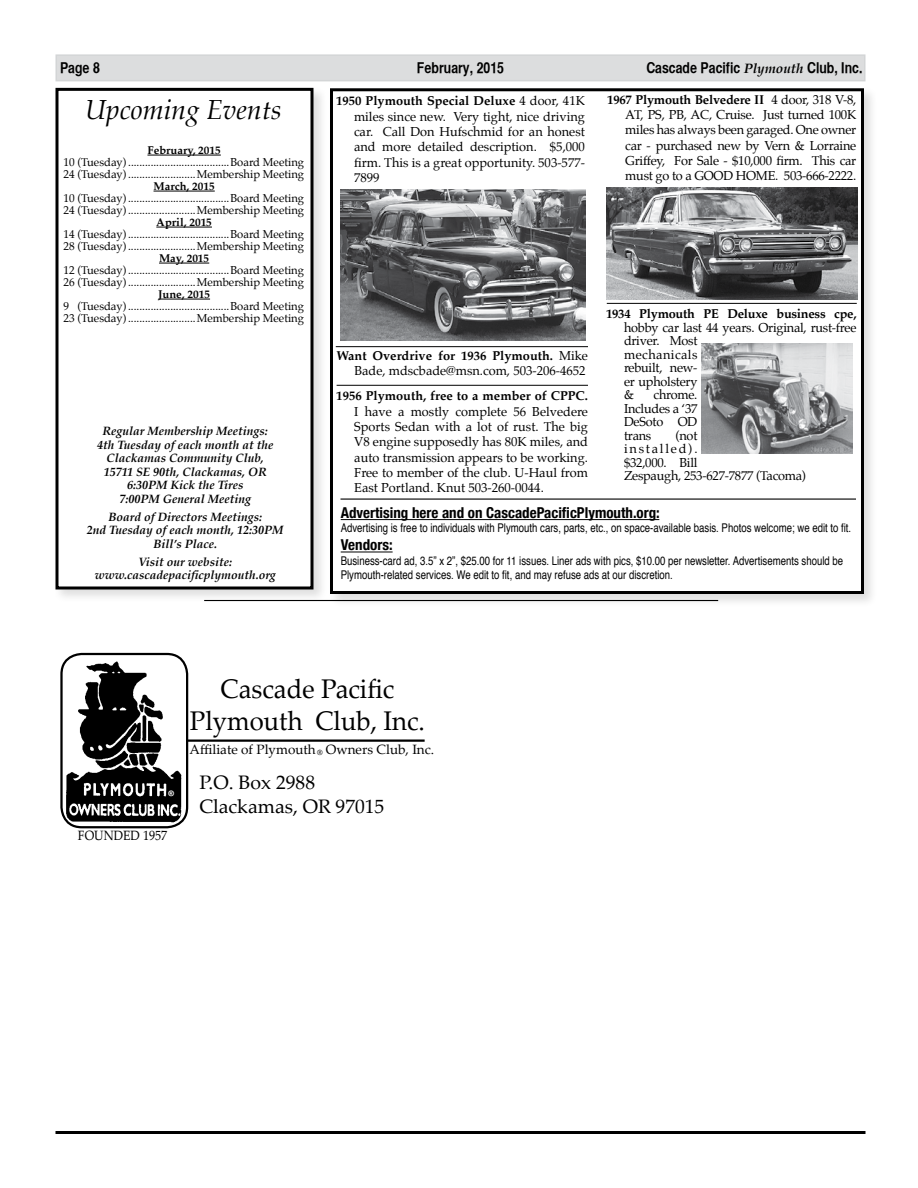
<style>
.page{position:relative;width:918px;height:1188px;background:#fff}
.page>*{position:absolute;margin:0;border:0;box-sizing:border-box;transform-origin:0 0}
.t1{font:27px/32.4px "Palatino Linotype";color:#000;text-align:center;scale:.95 1}
.t2{font:italic 27px "Palatino";color:#000}
.t3{font:19.5px/23.4px "Palatino Linotype";color:#000}
.t4{font:700 condensed 15px "Helvetica Neue";color:#000}
.t5{font:15px "Helvetica CY Bold";color:#000}
.t6{font:13.5px "Palatino Linotype";color:#000}
.t7{font:13.5px "Palatino Linotype";color:#000;scale:.9 1}
.t8{font:12.75px/15.3px "Palatino";letter-spacing:-.02em;color:#000;text-align:justify}
.t9{font:12.75px/15.3px "Palatino";color:#000;text-align:right}
.t10{font:700 12.75px "Palatino";color:#000}
.t11{font:700 12.75px "Palatino";letter-spacing:-.02em;color:#000}
.t12{font:12px/14.4px "Helvetica";color:#000;scale:.8 1}
.t13{font:italic 700 12px/13.5px "Palatino";color:#000;text-align:center}
.t14{font:11.25px/12px "Palatino";color:#000}
.t15{font:700 11.25px "Palatino";color:#000}
.t16{font:700 7.5px "Palatino Linotype";color:#000}
.t17{font:700 7.5px "Helvetica";color:#fff}
.s1{font-family:"Palatino";font-weight:700;font-style:italic;font-size:13.5px}
.s2{font-weight:700}
</style>
<div class="page">
<div style="left:328px;top:86px;width:550px;height:522px;background:#000;opacity:.13"></div>
<div style="left:332px;top:90px;width:530px;height:502px;background:#fff"></div>
<div style="left:330px;top:88px;width:534px;height:506px;border:3px solid #000"></div>
<div style="left:53px;top:86px;width:274px;height:518px;background:#000;opacity:.13"></div>
<div style="left:57px;top:89px;width:255px;height:499px;background:#fff"></div>
<div style="left:56px;top:88px;width:258px;height:502px;border:3px solid #000"></div>
<div style="left:56px;top:54px;width:810px;height:27px;background:#dcddde"></div>
<hr style="left:56px;top:1131px;width:810px;height:3px;background:#000">
<hr style="left:187px;top:740px;width:238px;height:2px;background:#000">
<img style="left:64px;top:660px;width:121px;height:165px">
<div style="left:60px;top:653px;width:128px;height:175px;border:2px solid #000;border-radius:20px"></div>
<div style="left:167px;top:786px;width:12px;height:15px;background:#000;border-radius:50%"></div>
<div style="left:166px;top:785px;width:14px;height:17px;border:2px solid #000;border-radius:50%"></div>
<hr style="left:341px;top:519px;width:318px;height:1px;background:#000">
<hr style="left:341px;top:552px;width:52px;height:1px;background:#000">
<hr style="left:340px;top:499px;width:516px;height:1px;background:#000">
<hr style="left:204px;top:600px;width:514px;height:1px;background:#000">
<hr style="left:147px;top:155px;width:74px;height:1px;background:#000">
<hr style="left:154px;top:191px;width:61px;height:1px;background:#000">
<hr style="left:156px;top:227px;width:56px;height:1px;background:#000">
<hr style="left:159px;top:263px;width:50px;height:1px;background:#000">
<hr style="left:158px;top:299px;width:52px;height:1px;background:#000">
<hr style="left:336px;top:346px;width:252px;height:1px;background:#000">
<img style="left:606px;top:187px;width:252px;height:113px">
<hr style="left:607px;top:303px;width:250px;height:1px;background:#000">
<img style="left:341px;top:189px;width:245px;height:151px">
<hr style="left:337px;top:385px;width:251px;height:1px;background:#000">
<img style="left:702px;top:343px;width:151px;height:111px">
<p class="t5" style="left:60px;top:59px;width:41px">Page 8</p>
<p class="t5" style="left:417px;top:59px;width:89px">February, 2015</p>
<p class="t5" style="left:646px;top:59px;width:218px">Cascade Pacific <span class="s1">Plymouth</span> Club, Inc.</p>
<h1 class="t2" style="left:85px;top:88px;width:198px">Upcoming Events</h1>
<p class="t15" style="left:147px;top:140px;width:75px">February, 2015</p>
<p class="t14" style="left:64px;top:156px;width:242px">10 (Tuesday)....................................Board Meeting<br>24 (Tuesday)........................Membership Meeting</p>
<p class="t15" style="left:154px;top:176px;width:63px">March, 2015</p>
<p class="t14" style="left:63px;top:192px;width:242px">10 (Tuesday)....................................Board Meeting<br>24 (Tuesday)........................Membership Meeting</p>
<p class="t15" style="left:156px;top:212px;width:57px">April, 2015</p>
<p class="t14" style="left:63px;top:228px;width:242px">14 (Tuesday)....................................Board Meeting<br>28 (Tuesday)........................Membership Meeting</p>
<p class="t15" style="left:159px;top:249px;width:52px">May, 2015</p>
<p class="t14" style="left:63px;top:264px;width:242px">12 (Tuesday)....................................Board Meeting<br>26 (Tuesday)........................Membership Meeting</p>
<p class="t15" style="left:158px;top:285px;width:53px">June, 2015</p>
<p class="t14" style="left:63px;top:300px;width:242px">9 (Tuesday)....................................Board Meeting<br>23 (Tuesday)........................Membership Meeting</p>
<p class="t13" style="left:97px;top:424px;width:178px">Regular Membership Meetings:<br>4th Tuesday of each month at the<br>Clackamas Community Club,<br>15711 SE 90th, Clackamas, OR<br>6:30PM Kick the Tires<br>7:00PM General Meeting</p>
<p class="t13" style="left:87px;top:510px;width:198px">Board of Directors Meetings:<br>2nd Tuesday of each month, 12:30PM<br>Bill’s Place.</p>
<p class="t13" style="left:95px;top:555px;width:183px">Visit our website: www.cascadepacificplymouth.org</p>
<p class="t8" style="left:354px;top:93px;width:233px;text-indent:-18px"><span class="s2">1950 Plymouth Special Deluxe</span> 4 door, 41K miles since new. Very tight, nice driving car. Call Don Hufschmid for an honest and more detailed description. $5,000 firm. This is a great opportunity. 503-577- 7899</p>
<p class="t8" style="left:625px;top:92px;width:233px;text-indent:-18px"><span class="s2">1967 Plymouth Belvedere II</span> 4 door, 318 V-8, AT, PS, PB, AC, Cruise. Just turned 100K miles has always been garaged. One owner car - purchased new by Vern &amp; Lorraine Griffey, For Sale - $10,000 firm. This car must go to a GOOD HOME. 503-666-2222.</p>
<p class="t9" style="left:336px;top:348px;width:253px"><span class="s2">Want Overdrive for 1936 Plymouth.</span> Mike<br>Bade, mdscbade@msn.com, 503-206-4652</p>
<p class="t10" style="left:336px;top:385px;width:253px">1956 Plymouth, free to a member of CPPC.</p>
<p class="t8" style="left:354px;top:404px;width:235px">I have a mostly complete 56 Belvedere Sports Sedan with a lot of rust. The big V8 engine supposedly has 80K miles, and auto transmission appears to be working.<br>Free to member of the club. U-Haul from East Portland. Knut 503-260-0044.</p>
<p class="t11" style="left:606px;top:303px;width:252px">1934 Plymouth PE Deluxe business cpe,</p>
<p class="t8" style="left:624px;top:321px;width:234px;line-height:13.5px;text-align:left">hobby car last 44 years. Original, rust-free driver. Most<br>mechanicals<br>rebuilt, new-<br>er upholstery<br>&amp;</p>
<p class="t8" style="left:624px;top:388px;width:75px;line-height:13.5px;text-indent:30px">chrome.<br>Includes a ‘37<br>DeSoto OD trans</p>
<p class="t8" style="left:624px;top:429px;width:184px;line-height:13.5px;text-align:left;text-indent:51px">(not<br>installed).<br>$32,000. Bill<br>Zespaugh, 253-627-7877 (Tacoma)</p>
<p class="t4" style="left:341px;top:500px;width:321px">Advertising here and on CascadePacificPlymouth.org:</p>
<p class="t12" style="left:341px;top:521px;width:640px">Advertising is free to individuals with Plymouth cars, parts, etc., on space-available basis. Photos welcome; we edit to fit.</p>
<p class="t4" style="left:341px;top:533px;width:53px">Vendors:</p>
<p class="t12" style="left:341px;top:554px;width:630px">Business-card ad, 3.5” x 2”, $25.00 for 11 issues. Liner ads with pics, $10.00 per newsletter. Advertisements should be<br>Plymouth-related services. We edit to fit, and may refuse ads at our discretion.</p>
<p class="t17" style="left:168px;top:788px;width:7px">®</p>
<p class="t7" style="left:78px;top:826px;width:101px">FOUNDED 1957</p>
<h1 class="t1" style="left:190px;top:671px;width:249px">Cascade Pacific<br>Plymouth Club, Inc.</h1>
<p class="t6" style="left:190px;top:739px;width:246px">Affiliate of Plymouth Owners Club, Inc.</p>
<h2 class="t3" style="left:199px;top:770px;width:187px">P.O. Box 2988<br>Clackamas, OR 97015</h2>
<p class="t16" style="left:317px;top:748px;width:7px">®</p>
</div>
